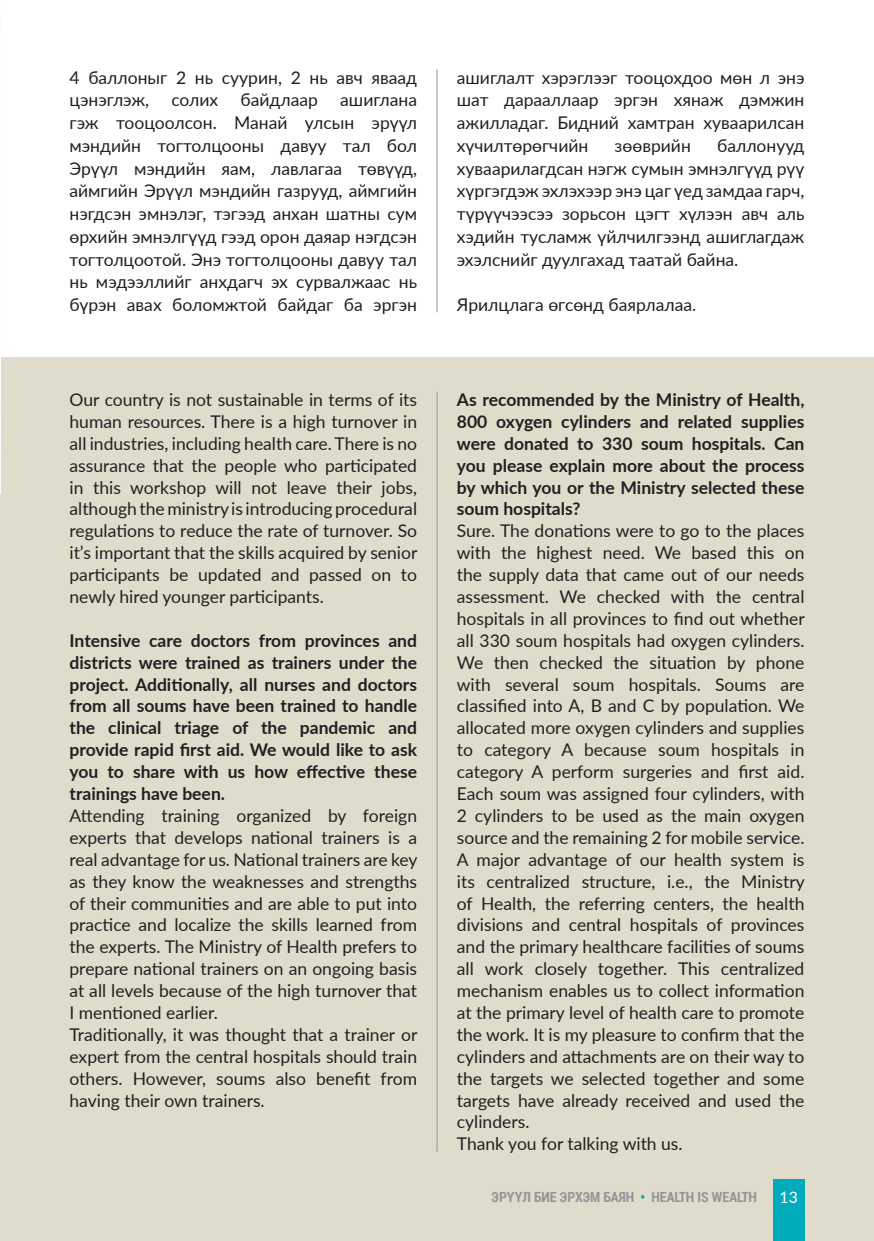
<style>
.page{position:relative;width:874px;height:1241px;background:#fff}
.page>*{position:absolute;margin:0;border:0;box-sizing:border-box;transform-origin:0 0}
.t1{font:17.5px/21.9px "Lato";color:#231f20;text-align:justify}
.t2{font:700 17.5px/21.9px "Lato";color:#231f20;text-align:justify}
.t3{font:15.75px "Lato";color:#fff}
.t4{font:700 14px "Roboto Condensed";color:#939598}
.s1{color:#00acbb}
</style>
<div class="page">
<div style="left:0;top:357px;width:873px;height:883px;background:#e0dccb"></div>
<hr style="left:436px;top:69px;width:1px;height:243px;background:#939598">
<hr style="left:436px;top:392px;width:1px;height:759px;background:#939598">
<img style="left:0;top:357px;width:1px;height:137px">
<div style="left:772px;top:1179px;width:32px;height:61px;background:#00acbb"></div>
<p class="t1" style="left:69px;top:65px;width:349px;line-height:22.8px">4 баллоныг 2 нь суурин, 2 нь авч яваад цэнэглэж,</p>
<p class="t1" style="left:171px;top:88px;width:48px">солих</p>
<p class="t1" style="left:240px;top:88px;width:79px">байдлаар</p>
<p class="t1" style="left:69px;top:88px;width:349px;line-height:22.8px;text-indent:270px">ашиглана гэж тооцоолсон. Манай улсын эрүүл мэндийн тогтолцооны давуу тал бол Эрүүл мэндийн яам, лавлагаа төвүүд, аймгийн Эрүүл мэндийн газрууд, аймгийн нэгдсэн эмнэлэг, тэгээд анхан шатны сум өрхийн эмнэлгүүд гээд орон даяар нэгдсэн тогтолцоотой. Энэ тогтолцооны давуу тал нь мэдээллийг анхдагч эх сурвалжаас нь бүрэн авах боломжтой байдаг ба эргэн</p>
<p class="t1" style="left:69px;top:388px;width:349px">Our country is not sustainable in terms of its human resources. There is a high turnover in all industries, including health care. There is no assurance that the people who participated in this workshop will not leave their jobs, although the ministry is introducing procedural regulations to reduce the rate of turnover. So it’s important that the skills acquired by senior participants be updated and passed on to newly hired younger participants.</p>
<p class="t2" style="left:69px;top:628px;width:349px">Intensive care doctors from provinces and districts were trained as trainers under the project. Additionally, all nurses and doctors from all soums have been trained to handle the clinical triage of the pandemic and provide rapid first aid. We would like to ask you to share with us how effective these trainings have been.</p>
<p class="t1" style="left:69px;top:803px;width:349px">Attending training organized by foreign experts that develops national trainers is a real advantage for us. National trainers are key as they know the weaknesses and strengths of their communities and are able to put into practice and localize the skills learned from the experts. The Ministry of Health prefers to prepare national trainers on an ongoing basis at all levels because of the high turnover that I mentioned earlier.</p>
<p class="t1" style="left:69px;top:1022px;width:349px">Traditionally, it was thought that a trainer or expert from the central hospitals should train others. However, soums also benefit from having their own trainers.</p>
<p class="t1" style="left:456px;top:65px;width:349px;line-height:22.8px">ашиглалт хэрэглээг тооцохдоо мөн л энэ шат дарааллаар эргэн хянаж дэмжин ажилладаг. Бидний хамтран хуваарилсан хүчилтөрөгчийн</p>
<p class="t1" style="left:456px;top:133px;width:349px;line-height:22.8px;text-indent:260px">баллонууд хуваарилагдсан нэгж сумын эмнэлгүүд рүү хүргэгдэж эхлэхээр энэ цаг үед замдаа гарч, түрүүчээсээ зорьсон цэгт хүлээн авч аль хэдийн тусламж үйлчилгээнд ашиглагдаж эхэлснийг дуулгахад таатай байна.</p>
<p class="t1" style="left:456px;top:293px;width:241px">Ярилцлага өгсөнд баярлалаа.</p>
<p class="t1" style="left:614px;top:134px;width:78px">зөөврийн</p>
<p class="t2" style="left:456px;top:388px;width:349px">As recommended by the Ministry of Health, 800 oxygen cylinders and related supplies were donated to 330 soum hospitals. Can you please explain more about the process by which you or the Ministry selected these soum hospitals?</p>
<p class="t1" style="left:456px;top:519px;width:349px">Sure. The donations were to go to the places with the highest need. We based this on the supply data that came out of our needs assessment. We checked with the central hospitals in all provinces to find out whether all 330 soum hospitals had oxygen cylinders.<br>We then checked the situation by phone with several soum hospitals. Soums are classified into A, B and C by population. We allocated more oxygen cylinders and supplies to category A because soum hospitals in category A perform surgeries and first aid.<br>Each soum was assigned four cylinders, with 2 cylinders to be used as the main oxygen source and the remaining 2 for mobile service.<br>A major advantage of our health system is its centralized structure, i.e., the Ministry of Health, the referring centers, the health divisions and central hospitals of provinces and the primary healthcare facilities of soums all work closely together. This centralized mechanism enables us to collect information at the primary level of health care to promote the work. It is my pleasure to confirm that the cylinders and attachments are on their way to the targets we selected together and some targets have already received and used the cylinders.</p>
<p class="t1" style="left:456px;top:1131px;width:227px">Thank you for talking with us.</p>
<p class="t4" style="left:491px;top:1186px;width:267px">ЭРҮҮЛ БИЕ ЭРХЭМ БАЯН <span class="s1">•</span> HEALTH IS WEALTH</p>
<p class="t3" style="left:779px;top:1185px;width:20px">13</p>
</div>
